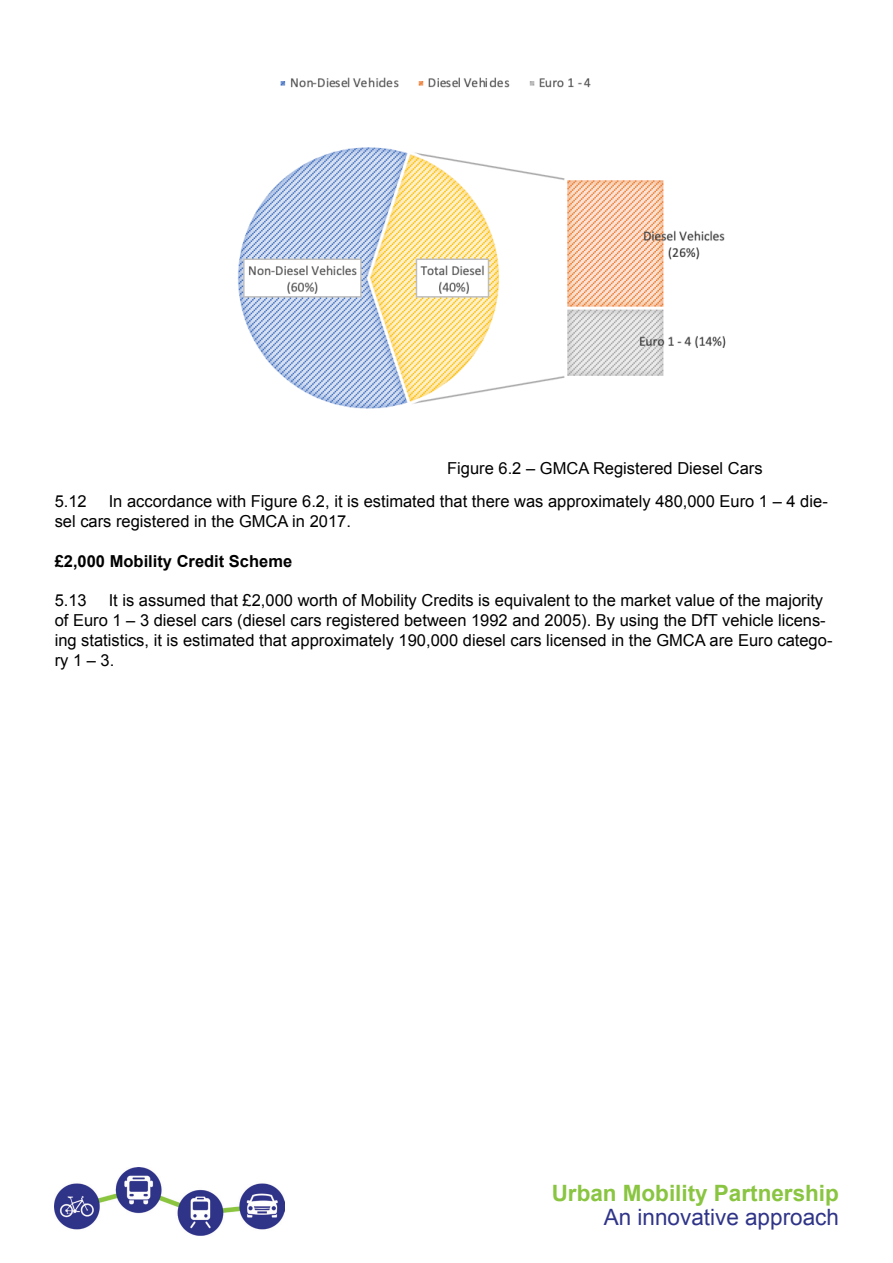
<style>
.page{position:relative;width:893px;height:1263px;background:#fff}
.page>*{position:absolute;margin:0;border:0;box-sizing:border-box;transform-origin:0 0}
.t1{font:700 22.5px "Arial";color:#89c541}
.t2{font:22.5px "Arial";color:#2f3488}
.t3{font:16.5px/19.8px "Arial";color:#000001}
.t4{font:700 16.5px "Arial";color:#000001}
</style>
<div class="page">
<img style="left:54px;top:1167px;width:231px;height:69px">
<img style="left:237px;top:77px;width:489px;height:332px">
<p class="t3" style="left:447px;top:459px;width:317px">Figure 6.2 – GMCA Registered Diesel Cars</p>
<p class="t3" style="left:55px;top:492px;width:775px;text-indent:54px">In accordance with Figure 6.2, it is estimated that there was approximately 480,000 Euro 1 – 4 die&shy;sel cars registered in the GMCA in 2017.</p>
<p class="t4" style="left:55px;top:550px;width:239px">£2,000 Mobility Credit Scheme</p>
<p class="t3" style="left:55px;top:591px;width:34px">5.13</p>
<p class="t3" style="left:55px;top:492px;width:34px">5.12</p>
<p class="t3" style="left:55px;top:591px;width:779px;text-indent:54px">It is assumed that £2,000 worth of Mobility Credits is equivalent to the market value of the majority of Euro 1 – 3 diesel cars (diesel cars registered between 1992 and 2005). By using the DfT vehicle licens&shy;ing statistics, it is estimated that approximately 190,000 diesel cars licensed in the GMCA are Euro catego&shy;ry 1 – 3.</p>
<p class="t1" style="left:552px;top:1179px;width:289px">Urban Mobility Partnership</p>
<p class="t2" style="left:604px;top:1203px;width:237px">An innovative approach</p>
</div>
